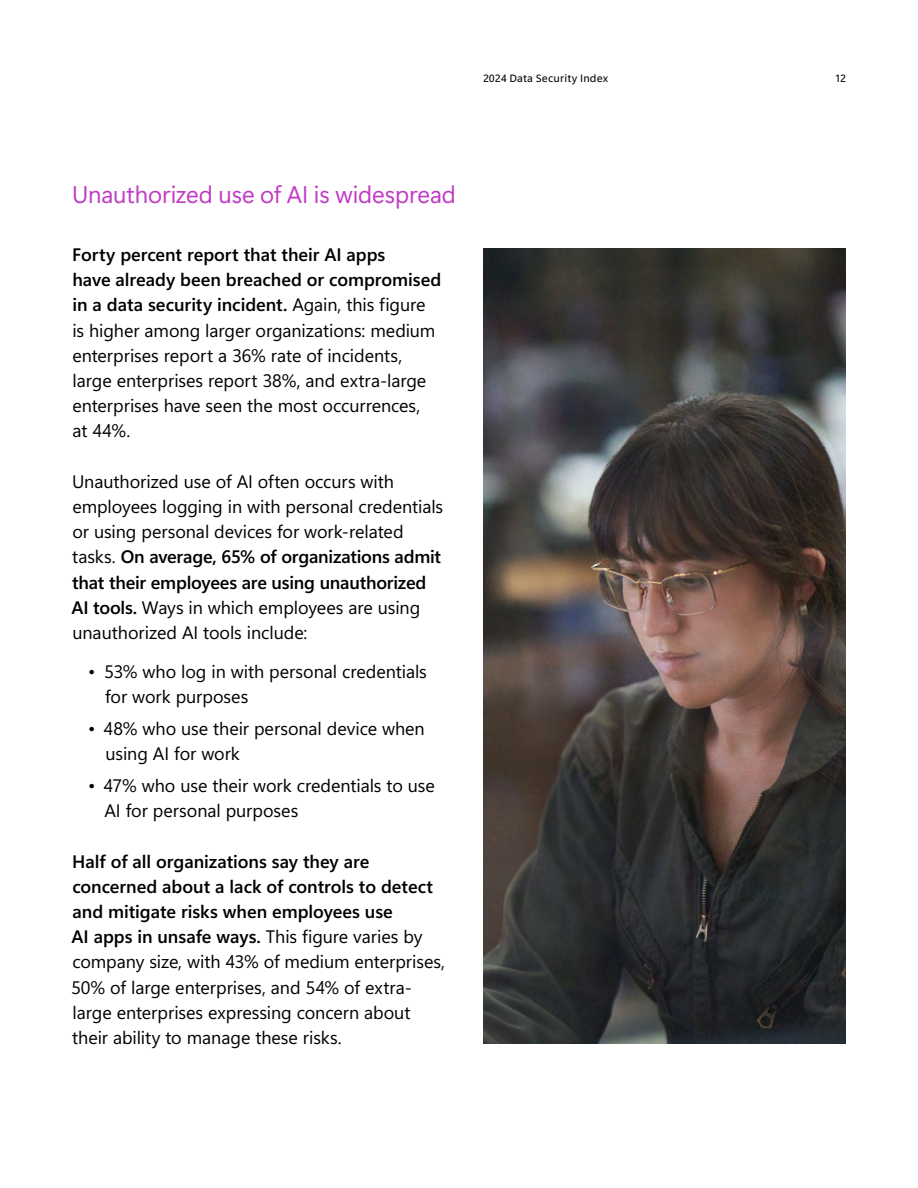
<style>
.page{position:relative;width:918px;height:1188px;background:#fff}
.page>*{position:absolute;margin:0;border:0;box-sizing:border-box;transform-origin:0 0}
.H3{font:24px "Segoe Sans 240000";letter-spacing:-.005em;color:#c03bc4}
.Body_copy{font:18px/25.2px "Segoe Sans a 8000";letter-spacing:-.005em;color:#000}
.t1{font:10.5px "Segoe Sans 50000";letter-spacing:.01em;color:#000}
.s1{font-style:inherit}
</style>
<div class="page">
<img style="left:483px;top:248px;width:363px;height:795px">
<p class="t1" style="left:483px;top:71px;width:127px">2024 Data Security Index</p>
<p class="t1" style="left:836px;top:71px;width:12px">12</p>
<p class="H3" style="left:72px;top:178px;width:386px">Unauthorized use of AI is widespread</p>
<p class="Body_copy" style="left:72px;top:242px;width:370px"><span class="s1">Forty percent report that their AI apps<br>have already been breached or compromised in a data security incident.</span> Again, this figure is higher among larger organizations: medium enterprises report a 36% rate of incidents, large enterprises report 38%, and extra-large enterprises have seen the most occurrences,<br>at 44%.</p>
<p class="Body_copy" style="left:72px;top:468px;width:373px">Unauthorized use of AI often occurs with employees logging in with personal credentials or using personal devices for work-related tasks. <span class="s1">On average, 65% of organizations admit that their employees are using unauthorized AI tools.</span> Ways in which employees are using unauthorized AI tools include:</p>
<p class="Body_copy" style="left:105px;top:658px;width:323px;text-indent:-17px">• 53% who log in with personal credentials for work purposes</p>
<p class="Body_copy" style="left:106px;top:715px;width:321px;text-indent:-17px">• 48% who use their personal device when using AI for work</p>
<p class="Body_copy" style="left:104px;top:773px;width:332px;text-indent:-16px">• 47% who use their work credentials to use<br>AI for personal purposes</p>
<p class="Body_copy" style="left:71px;top:848px;width:375px"><span class="s1">Half of all organizations say they are concerned about a lack of controls to detect and mitigate risks when employees use<br>AI apps in unsafe ways.</span> This figure varies by company size, with 43% of medium enterprises, 50% of large enterprises, and 54% of extra&shy;large enterprises expressing concern about their ability to manage these risks.</p>
</div>
